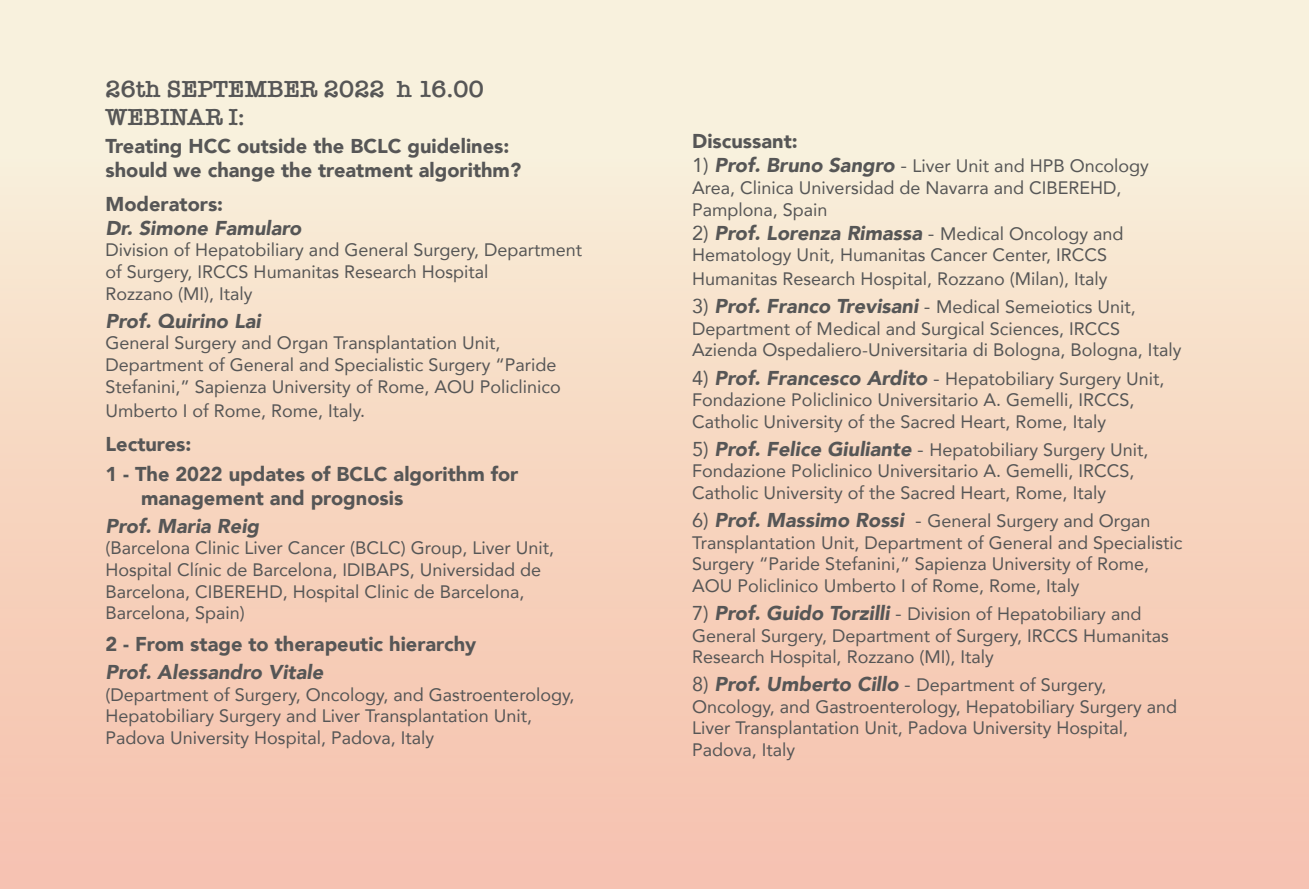
<style>
.page{position:relative;width:1309px;height:889px;background:#fff}
.page>*{position:absolute;margin:0;border:0;box-sizing:border-box;transform-origin:0 0}
.t1{font:600 24px/28px "American Typewriter";color:#565656}
.t2{font:900 20px/24px "Avenir";color:#565656}
.t3{font:italic 900 20px "Avenir";color:#565656}
.t4{font:18px/21.6px "Avenir";color:#565656}
.s1{font-size:20px}
.s2{font-weight:900;font-style:italic;font-size:20px}
.s3{font-weight:400;font-style:normal}
.s4{font-weight:400;font-style:normal;font-size:18px}
</style>
<div class="page">
<div style="left:0;top:0;width:1308px;height:888px;background:linear-gradient(to bottom,#f8f6e0,#f6bfab)"></div>
<h1 class="t1" style="left:105px;top:74px;width:380px">26th SEPTEMBER 2022 h 16.00<br>WEBINAR I:</h1>
<p class="t2" style="left:105px;top:133px;width:417px">Treating HCC outside the BCLC guidelines: should we change the treatment algorithm?</p>
<p class="t2" style="left:105px;top:191px;width:119px">Moderators:</p>
<p class="t3" style="left:105px;top:211px;width:197px">Dr. Simone Famularo</p>
<p class="t4" style="left:105px;top:239px;width:478px">Division of Hepatobiliary and General Surgery, Department of Surgery, IRCCS Humanitas Research Hospital<br>Rozzano (MI), Italy</p>
<p class="t3" style="left:105px;top:304px;width:157px">Prof. Quirino Lai</p>
<p class="t4" style="left:105px;top:331px;width:457px">General Surgery and Organ Transplantation Unit,<br>Department of General and Specialistic Surgery “Paride<br>Stefanini,” Sapienza University of Rome, AOU Policlinico</p>
<p class="t4" style="left:105px;top:399px;width:261px">Umberto I of Rome, Rome, Italy.</p>
<p class="t2" style="left:105px;top:428px;width:414px;line-height:30px">Lectures:<br>1 - The 2022 updates of BCLC algorithm for</p>
<p class="t2" style="left:141px;top:485px;width:264px">management and prognosis</p>
<p class="t3" style="left:105px;top:509px;width:155px">Prof. Maria Reig</p>
<p class="t4" style="left:105px;top:536px;width:450px">(Barcelona Clinic Liver Cancer (BCLC) Group, Liver Unit, Hospital Clínic de Barcelona, IDIBAPS, Universidad de Barcelona, CIBEREHD, Hospital Clinic de Barcelona, Barcelona, Spain)</p>
<p class="t2" style="left:105px;top:631px;width:372px">2 - From stage to therapeutic hierarchy</p>
<p class="t3" style="left:105px;top:655px;width:219px">Prof. Alessandro Vitale</p>
<p class="t4" style="left:105px;top:683px;width:470px">(Department of Surgery, Oncology, and Gastroenterology,<br>Hepatobiliary Surgery and Liver Transplantation Unit,<br>Padova University Hospital, Padova, Italy</p>
<p class="t2" style="left:692px;top:129px;width:107px">Discussant:</p>
<p class="t4" style="left:692px;top:155px;width:458px"><span class="s1">1)</span> <span class="s2">Prof. Bruno Sangro</span> <span class="s1">-</span> Liver Unit and HPB Oncology<br>Area, Clinica Universidad de Navarra and CIBEREHD,<br>Pamplona, Spain</p>
<p class="t3" style="left:692px;top:216px;width:433px"><span class="s3">2)</span> Prof. Lorenza Rimassa <span class="s3">-</span> <span class="s4">Medical Oncology and</span></p>
<p class="t4" style="left:692px;top:242px;width:417px;line-height:24px">Hematology Unit, Humanitas Cancer Center, IRCCS<br>Humanitas Research Hospital, Rozzano (Milan), Italy</p>
<p class="t4" style="left:692px;top:295px;width:490px"><span class="s1">3)</span> <span class="s2">Prof. Franco Trevisani</span> <span class="s1">-</span> Medical Semeiotics Unit,<br>Department of Medical and Surgical Sciences, IRCCS<br>Azienda Ospedaliero-Universitaria di Bologna, Bologna, Italy</p>
<p class="t4" style="left:692px;top:367px;width:474px"><span class="s1">4)</span> <span class="s2">Prof. Francesco Ardito</span> <span class="s1">-</span> Hepatobiliary Surgery Unit,<br>Fondazione Policlinico Universitario A. Gemelli, IRCCS,<br>Catholic University of the Sacred Heart, Rome, Italy</p>
<p class="t4" style="left:692px;top:438px;width:458px"><span class="s1">5)</span> <span class="s2">Prof. Felice Giuliante</span> <span class="s1">-</span> Hepatobiliary Surgery Unit,<br>Fondazione Policlinico Universitario A. Gemelli, IRCCS,<br>Catholic University of the Sacred Heart, Rome, Italy</p>
<p class="t4" style="left:692px;top:509px;width:491px"><span class="s1">6)</span> <span class="s2">Prof. Massimo Rossi</span> <span class="s1">-</span> General Surgery and Organ Transplantation Unit, Department of General and Specialistic Surgery “Paride Stefanini,” Sapienza University of Rome, AOU Policlinico Umberto I of Rome, Rome, Italy</p>
<p class="t4" style="left:692px;top:602px;width:478px"><span class="s1">7)</span> <span class="s2">Prof. Guido Torzilli</span> <span class="s1">-</span> Division of Hepatobiliary and<br>General Surgery, Department of Surgery, IRCCS Humanitas<br>Research Hospital, Rozzano (MI), Italy</p>
<p class="t4" style="left:692px;top:673px;width:486px"><span class="s1">8)</span> <span class="s2">Prof. Umberto Cillo</span> <span class="s1">-</span> Department of Surgery, Oncology, and Gastroenterology, Hepatobiliary Surgery and Liver Transplantation Unit, Padova University Hospital, Padova, Italy</p>
</div>
